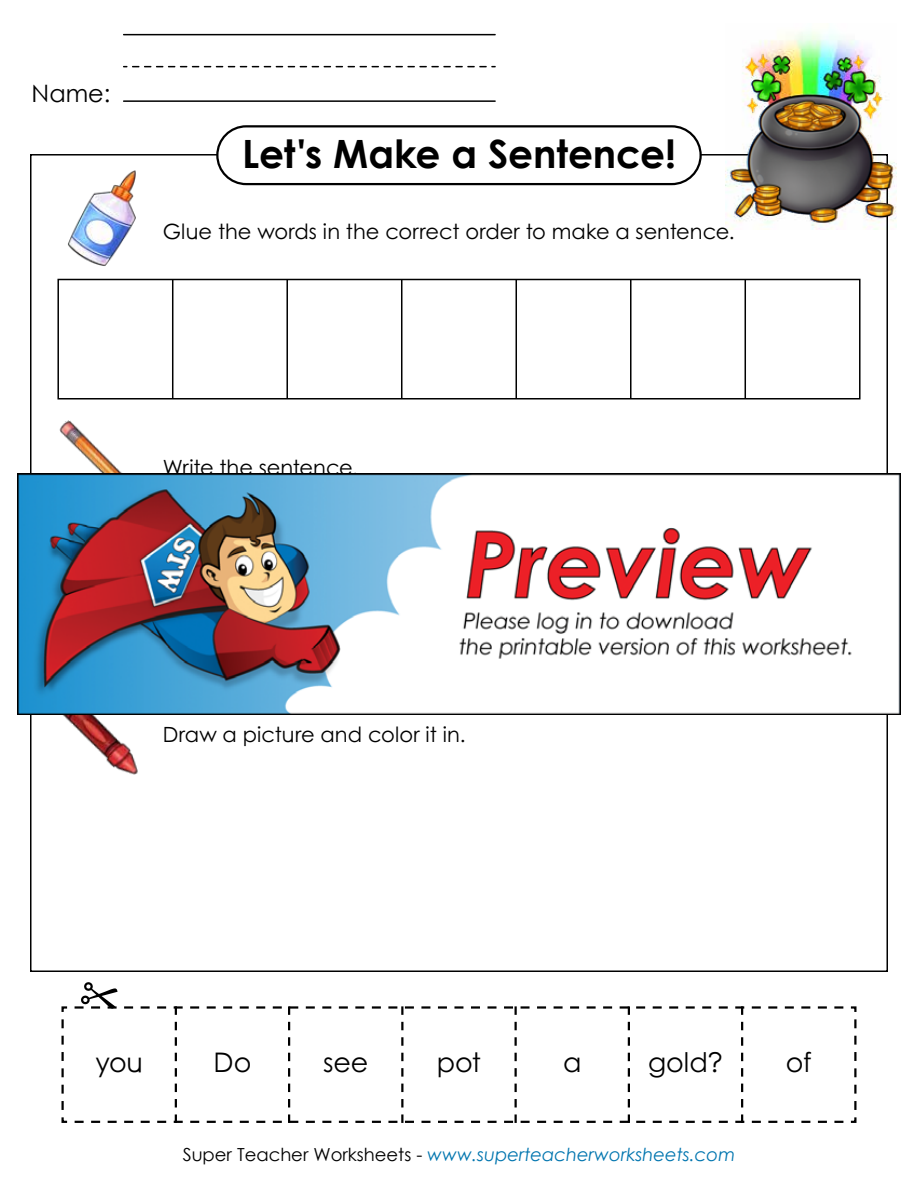
<style>
.page{position:relative;width:918px;height:1188px;background:#fff}
.page>*{position:absolute;margin:0;border:0;box-sizing:border-box;transform-origin:0 0}
.t1{font:700 39px "Century STW4";letter-spacing:-.005em;color:#000}
.t2{font:27px "Century STW4";letter-spacing:-.01em;color:#000}
.t3{font:24px "Century Gothic 2";color:#000}
.t4{font:21px "Century STW4";color:#000}
.t5{font:italic 18px "Century Gothic 2";color:#0075af}
.s1{font-style:normal;color:#000}
</style>
<div class="page">
<img style="left:725px;top:31px;width:171px;height:199px">
<div style="left:216px;top:125px;width:486px;height:60px;border:2px solid #000;border-radius:29px"></div>
<hr style="left:123px;top:34px;width:373px;height:1px;background:#000">
<hr style="left:123px;top:100px;width:373px;height:2px;background:#000">
<svg style="left:123px;top:66px;width:373px;height:1px"></svg>
<img style="left:68px;top:170px;width:68px;height:96px">
<img style="left:59px;top:420px;width:63px;height:53px">
<img style="left:62px;top:715px;width:76px;height:60px">
<div style="left:57px;top:279px;width:804px;height:121px;border:2px solid #000"></div>
<hr style="left:172px;top:279px;width:1px;height:120px;background:#000">
<hr style="left:286px;top:279px;width:2px;height:120px;background:#000">
<hr style="left:401px;top:279px;width:1px;height:120px;background:#000">
<hr style="left:516px;top:279px;width:1px;height:120px;background:#000">
<hr style="left:630px;top:279px;width:2px;height:120px;background:#000">
<hr style="left:745px;top:279px;width:1px;height:120px;background:#000">
<svg style="left:61px;top:1005px;width:796px;height:118px"></svg>
<img style="left:17px;top:473px;width:884px;height:242px">
<p class="t3" style="left:32px;top:76px;width:80px">Name:</p>
<h1 class="t1" style="left:242px;top:125px;width:435px">Let's Make a Sentence!</h1>
<p class="t4" style="left:163px;top:217px;width:574px">Glue the words in the correct order to make a sentence.</p>
<p class="t4" style="left:163px;top:452px;width:197px">Write the sentence.</p>
<p class="t4" style="left:163px;top:720px;width:304px">Draw a picture and color it in.</p>
<p class="t2" style="left:95px;top:1043px;width:49px">you</p>
<p class="t2" style="left:214px;top:1043px;width:39px">Do</p>
<p class="t2" style="left:323px;top:1043px;width:47px">see</p>
<p class="t2" style="left:437px;top:1043px;width:46px">pot</p>
<p class="t2" style="left:563px;top:1043px;width:20px">a</p>
<p class="t2" style="left:648px;top:1043px;width:76px">gold?</p>
<p class="t2" style="left:786px;top:1043px;width:27px">of</p>
<p class="t5" style="left:183px;top:1142px;width:554px"><span class="s1">Super Teacher Worksheets -</span> www.superteacherworksheets.com</p>
</div>
